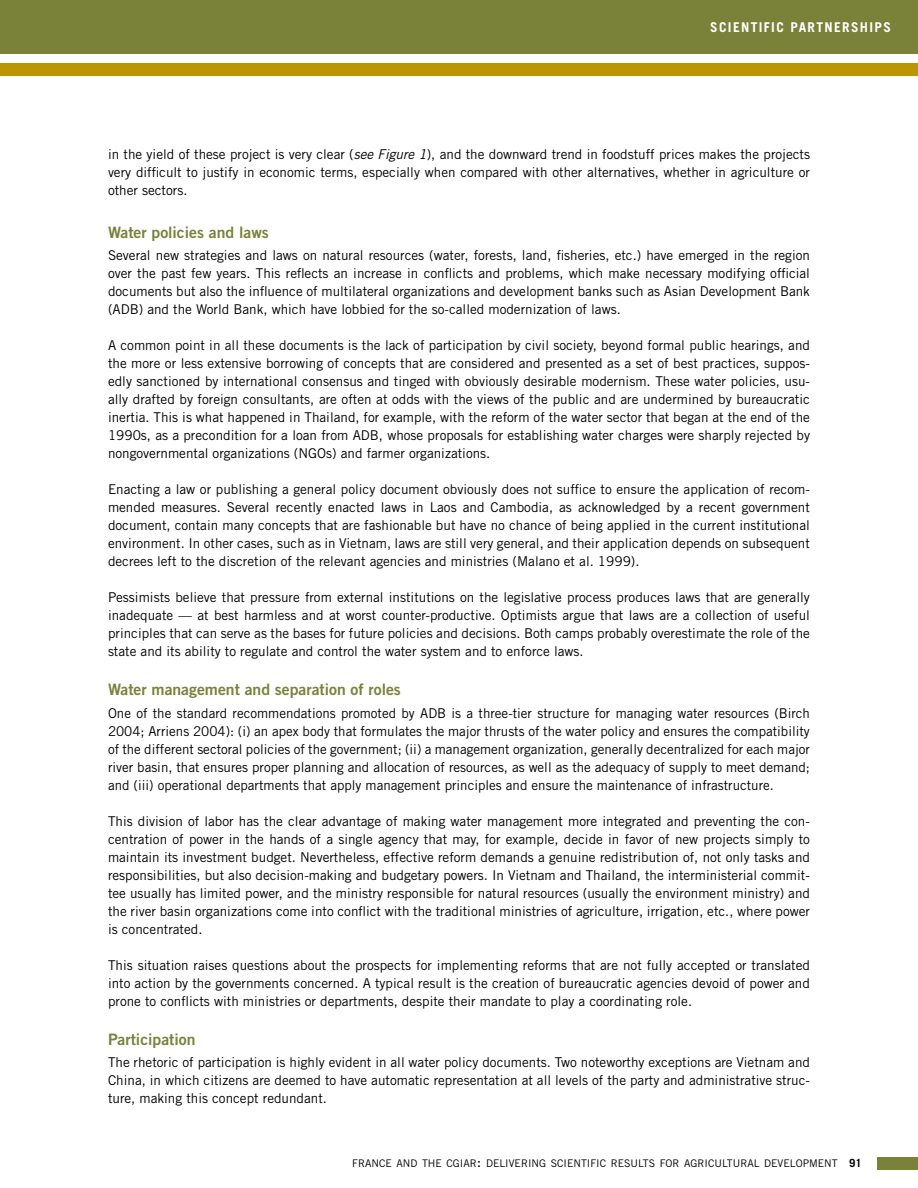
<style>
.page{position:relative;width:918px;height:1188px;background:#fff}
.page>*{position:absolute;margin:0;border:0;box-sizing:border-box;transform-origin:0 0}
.t1{font:15.75px "Trade Gothic Bold Two";color:#7a823a}
.t2{font:13.5px/18px "Trade Gothic";color:#000;text-align:justify}
.t3{font:700 13.5px "Trade Gothic";letter-spacing:.1em;color:#fff}
.t4{font:10.5px "Trade Gothic";color:#000}
.s1{font-style:italic}
.s2{font-size:15px}
.s3{font-weight:700;font-size:11.25px}
</style>
<div class="page">
<div style="left:878px;top:1157px;width:40px;height:13px;background:#7a823a"></div>
<div style="left:0;top:0;width:918px;height:54px;background:#7a823a"></div>
<div style="left:0;top:63px;width:918px;height:12px;background:#bc9600"></div>
<p class="t3" style="left:710px;top:19px;width:182px">SCIENTIFIC PARTNERSHIPS</p>
<p class="t2" style="left:108px;top:145px;width:704px">in the yield of these project is very clear (<span class="s1">see Figure 1</span>), and the downward trend in foodstuff prices makes the projects very difficult to justify in economic terms, especially when compared with other alternatives, whether in agriculture or other sectors.</p>
<p class="t1" style="left:108px;top:222px;width:162px">Water policies and laws</p>
<p class="t2" style="left:108px;top:246px;width:704px">Several new strategies and laws on natural resources (water, forests, land, fisheries, etc.) have emerged in the region over the past few years. This reflects an increase in conflicts and problems, which make necessary modifying official documents but also the influence of multilateral organizations and development banks such as Asian Development Bank (ADB) and the World Bank, which have lobbied for the so-called modernization of laws.</p>
<p class="t2" style="left:108px;top:336px;width:704px">A common point in all these documents is the lack of participation by civil society, beyond formal public hearings, and the more or less extensive borrowing of concepts that are considered and presented as a set of best practices, suppos&shy;edly sanctioned by international consensus and tinged with obviously desirable modernism. These water policies, usu&shy;ally drafted by foreign consultants, are often at odds with the views of the public and are undermined by bureaucratic inertia. This is what happened in Thailand, for example, with the reform of the water sector that began at the end of the 1990s, as a precondition for a loan from ADB, whose proposals for establishing water charges were sharply rejected by nongovernmental organizations (NGOs) and farmer organizations.</p>
<p class="t2" style="left:108px;top:480px;width:703px">Enacting a law or publishing a general policy document obviously does not suffice to ensure the application of recom&shy;mended measures. Several recently enacted laws in Laos and Cambodia, as acknowledged by a recent government document, contain many concepts that are fashionable but have no chance of being applied in the current institutional environment. In other cases, such as in Vietnam, laws are still very general, and their application depends on subsequent decrees left to the discretion of the relevant agencies and ministries (Malano et al. 1999).</p>
<p class="t2" style="left:108px;top:588px;width:704px">Pessimists believe that pressure from external institutions on the legislative process produces laws that are generally inadequate — at best harmless and at worst counter-productive. Optimists argue that laws are a collection of useful principles that can serve as the bases for future policies and decisions. Both camps probably overestimate the role of the state and its ability to regulate and control the water system and to enforce laws.</p>
<p class="t1" style="left:108px;top:680px;width:294px">Water management and separation of roles</p>
<p class="t2" style="left:108px;top:704px;width:704px">One of the standard recommendations promoted by ADB is a three-tier structure for managing water resources (Birch 2004; Arriens 2004): (i) an apex body that formulates the major thrusts of the water policy and ensures the compatibility of the different sectoral policies of the government; (ii) a management organization, generally decentralized for each major river basin, that ensures proper planning and allocation of resources, as well as the adequacy of supply to meet demand; and (iii) operational departments that apply management principles and ensure the maintenance of infrastructure.</p>
<p class="t2" style="left:108px;top:812px;width:704px">This division of labor has the clear advantage of making water management more integrated and preventing the con&shy;centration of power in the hands of a single agency that may, for example, decide in favor of new projects simply to maintain its investment budget. Nevertheless, effective reform demands a genuine redistribution of, not only tasks and responsibilities, but also decision-making and budgetary powers. In Vietnam and Thailand, the interministerial commit&shy;tee usually has limited power, and the ministry responsible for natural resources (usually the environment ministry) and the river basin organizations come into conflict with the traditional ministries of agriculture, irrigation, etc., where power is concentrated.</p>
<p class="t2" style="left:108px;top:956px;width:704px">This situation raises questions about the prospects for implementing reforms that are not fully accepted or translated into action by the governments concerned. A typical result is the creation of bureaucratic agencies devoid of power and prone to conflicts with ministries or departments, despite their mandate to play a coordinating role.</p>
<p class="t1" style="left:108px;top:1029px;width:89px">Participation</p>
<p class="t2" style="left:108px;top:1053px;width:704px">The rhetoric of participation is highly evident in all water policy documents. Two noteworthy exceptions are Vietnam and China, in which citizens are deemed to have automatic representation at all levels of the party and administrative struc&shy;ture, making this concept redundant.</p>
<p class="t4" style="left:352px;top:1157px;width:503px">france and the cgiar<span class="s2">:</span> delivering scientific results for agricultural development <span class="s3">91</span></p>
</div>
